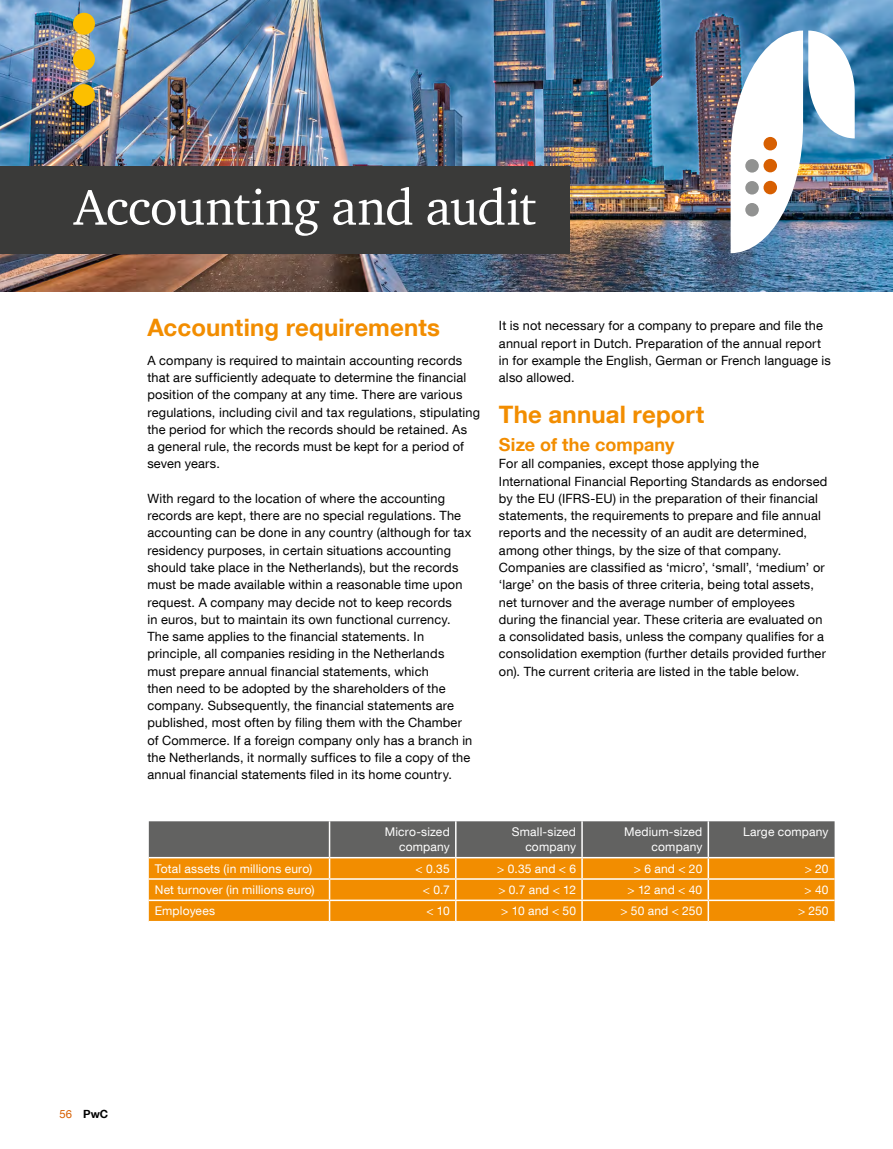
<style>
.page{position:relative;width:893px;height:1149px;background:#fff}
.page>*{position:absolute;margin:0;border:0;box-sizing:border-box;transform-origin:0 0}
.t1{font:51px "Charter ITC Std";letter-spacing:-.01em;color:#fff}
.t2{font:700 24px "Helvetica Neue LT Com";letter-spacing:.005em;color:#f28d00}
.t3{font:700 18px "Helvetica Neue LT Com";letter-spacing:.005em;color:#f28d00}
.t4{font:12.75px/17.2px "Helvetica Neue LT Com";letter-spacing:.015em;color:#000}
.t5{font:12px/15px "Helvetica Neue LT Com";letter-spacing:.015em;color:#fff;text-align:right}
.t6{font:700 11.25px "Helvetica Neue LT Com";color:#000}
.s1{font-weight:400;color:#d75f01}
</style>
<div class="page">
<img style="left:0;top:0;width:893px;height:291px">
<div style="left:0;top:166px;width:570px;height:87px;background:#3a3a39"></div>
<svg style="left:149px;top:821px;width:686px;height:99px;background:#bf8431"></svg>
<img style="left:731px;top:31px;width:124px;height:222px">
<div style="left:73px;top:84px;width:22px;height:22px;background:#fcbf00;border-radius:50%"></div>
<div style="left:73px;top:48px;width:22px;height:22px;background:#fcbf00;border-radius:50%"></div>
<div style="left:73px;top:13px;width:22px;height:22px;background:#fcbf00;border-radius:50%"></div>
<div style="left:763px;top:181px;width:14px;height:13px;background:#d75f01;border-radius:50%"></div>
<div style="left:763px;top:159px;width:14px;height:13px;background:#d75f01;border-radius:50%"></div>
<div style="left:763px;top:137px;width:14px;height:13px;background:#d75f01;border-radius:50%"></div>
<div style="left:745px;top:159px;width:14px;height:13px;background:#919291;border-radius:50%"></div>
<div style="left:745px;top:181px;width:14px;height:13px;background:#919291;border-radius:50%"></div>
<div style="left:745px;top:203px;width:14px;height:13px;background:#919291;border-radius:50%"></div>
<h1 class="t1" style="left:74px;top:175px;width:464px">Accounting and audit</h1>
<h2 class="t2" style="left:147px;top:312px;width:294px">Accounting requirements</h2>
<p class="t4" style="left:147px;top:351px;width:334px">A company is required to maintain accounting records that are sufficiently adequate to determine the financial position of the company at any time. There are various regulations, including civil and tax regulations, stipulating the period for which the records should be retained. As<br>a general rule, the records must be kept for a period of seven years.</p>
<p class="t4" style="left:147px;top:489px;width:326px">With regard to the location of where the accounting records are kept, there are no special regulations. The accounting can be done in any country (although for tax residency purposes, in certain situations accounting should take place in the Netherlands), but the records must be made available within a reasonable time upon request. A company may decide not to keep records<br>in euros, but to maintain its own functional currency.<br>The same applies to the financial statements. In principle, all companies residing in the Netherlands must prepare annual financial statements, which<br>then need to be adopted by the shareholders of the company. Subsequently, the financial statements are published, most often by filing them with the Chamber of Commerce. If a foreign company only has a branch in the Netherlands, it normally suffices to file a copy of the annual financial statements filed in its home country.</p>
<p class="t4" style="left:499px;top:317px;width:333px">It is not necessary for a company to prepare and file the annual report in Dutch. Preparation of the annual report in for example the English, German or French language is also allowed.</p>
<h2 class="t2" style="left:499px;top:399px;width:207px">The annual report</h2>
<h3 class="t3" style="left:499px;top:433px;width:177px">Size of the company</h3>
<p class="t4" style="left:499px;top:455px;width:330px">For all companies, except those applying the International Financial Reporting Standards as endorsed by the EU (IFRS-EU) in the preparation of their financial statements, the requirements to prepare and file annual reports and the necessity of an audit are determined, among other things, by the size of that company.<br>Companies are classified as ‘micro’, ‘small’, ‘medium’ or ‘large’ on the basis of three criteria, being total assets, net turnover and the average number of employees during the financial year. These criteria are evaluated on a consolidated basis, unless the company qualifies for a consolidation exemption (further details provided further on). The current criteria are listed in the table below.</p>
<p class="t5" style="left:385px;top:824px;width:66px">Micro-sized company</p>
<p class="t5" style="left:512px;top:824px;width:66px">Small-sized company</p>
<p class="t5" style="left:624px;top:824px;width:80px">Medium-sized company</p>
<p class="t5" style="left:743px;top:824px;width:87px">Large company</p>
<p class="t5" style="left:155px;top:860px;width:159px">Total assets (in millions euro)</p>
<p class="t5" style="left:415px;top:860px;width:36px">&lt; 0.35</p>
<p class="t5" style="left:497px;top:860px;width:80px">&gt; 0.35 and &lt; 6</p>
<p class="t5" style="left:634px;top:860px;width:70px">&gt; 6 and &lt; 20</p>
<p class="t5" style="left:805px;top:860px;width:25px">&gt; 20</p>
<p class="t5" style="left:155px;top:881px;width:161px">Net turnover (in millions euro)</p>
<p class="t5" style="left:423px;top:881px;width:28px">&lt; 0.7</p>
<p class="t5" style="left:498px;top:881px;width:79px">&gt; 0.7 and &lt; 12</p>
<p class="t5" style="left:628px;top:881px;width:76px">&gt; 12 and &lt; 40</p>
<p class="t5" style="left:804px;top:881px;width:26px">&gt; 40</p>
<p class="t5" style="left:155px;top:902px;width:62px">Employees</p>
<p class="t5" style="left:426px;top:902px;width:25px">&lt; 10</p>
<p class="t5" style="left:501px;top:902px;width:76px">&gt; 10 and &lt; 50</p>
<p class="t5" style="left:620px;top:902px;width:83px">&gt; 50 and &lt; 250</p>
<p class="t5" style="left:798px;top:902px;width:32px">&gt; 250</p>
<p class="t6" style="left:60px;top:1106px;width:50px"><span class="s1">56</span> PwC</p>
</div>
